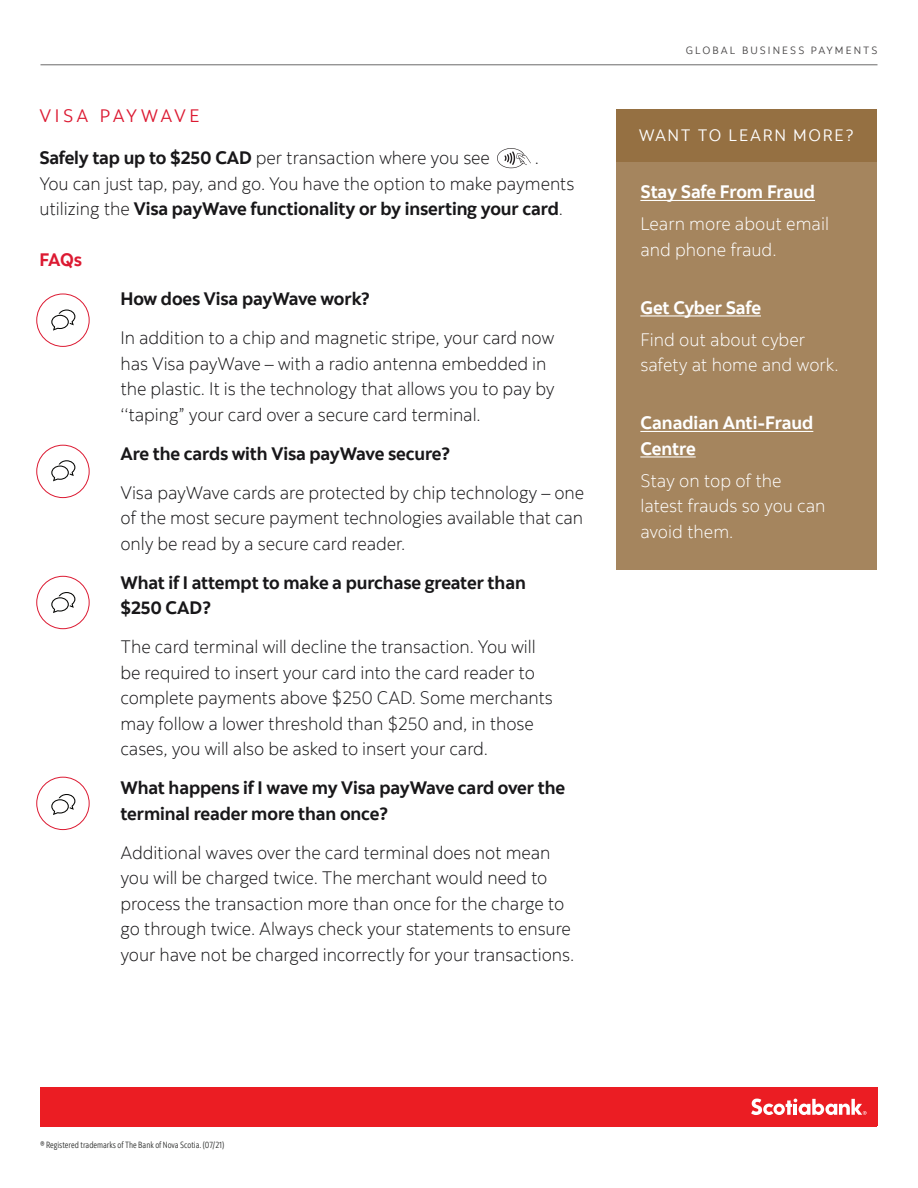
<style>
.page{position:relative;width:918px;height:1188px;background:#fff}
.page>*{position:absolute;margin:0;border:0;box-sizing:border-box;transform-origin:0 0}
.t1{font:300 18px/25.5px "Scotia";letter-spacing:-.005em;color:#181719}
.t2{font:700 18px/25.5px "Scotia";letter-spacing:-.005em;color:#181719}
.t3{font:300 18px/25.5px "Scotia";color:#fff}
.t4{font:700 18px/25.5px "Scotia";letter-spacing:-.01em;color:#fff}
.t5{font:18px "Scotia";letter-spacing:.185em;color:#dc1a32}
.t6{font:700 18px "Scotia";color:#dc1a32}
.t7{font:16.5px "Scotia";letter-spacing:.1em;color:#fff}
.t8{font:10.5px "Scotia";letter-spacing:.2em;color:#464445}
.t9{font:9px "Scotia App Legal";color:#323332}
.s1{font-weight:700}
</style>
<div class="page">
<div style="left:40px;top:1088px;width:838px;height:39px;background:#eb1d23"></div>
<svg style="left:751px;top:1099px;width:116px;height:16px"></svg>
<hr style="left:40px;top:65px;width:838px;height:1px;background:#6b696a">
<div style="left:616px;top:109px;width:262px;height:53px;background:#957042"></div>
<div style="left:616px;top:162px;width:262px;height:407px;background:#a5855e"></div>
<hr style="left:640px;top:200px;width:175px;height:1px;background:#fff">
<hr style="left:640px;top:315px;width:121px;height:1px;background:#fff">
<hr style="left:640px;top:431px;width:173px;height:1px;background:#fff">
<hr style="left:640px;top:456px;width:56px;height:1px;background:#fff">
<div style="left:36px;top:294px;width:54px;height:53px;border:1px solid #dc1a32;border-radius:50%"></div>
<div style="left:36px;top:445px;width:54px;height:53px;border:1px solid #dc1a32;border-radius:50%"></div>
<div style="left:36px;top:576px;width:54px;height:53px;border:1px solid #dc1a32;border-radius:50%"></div>
<div style="left:36px;top:777px;width:54px;height:53px;border:1px solid #dc1a32;border-radius:50%"></div>
<svg style="left:497px;top:148px;width:34px;height:20px"></svg>
<svg style="left:51px;top:310px;width:24px;height:21px"></svg>
<svg style="left:51px;top:460px;width:24px;height:21px"></svg>
<svg style="left:51px;top:592px;width:24px;height:21px"></svg>
<svg style="left:51px;top:794px;width:24px;height:21px"></svg>
<p class="t5" style="left:39px;top:104px;width:162px">VISA PAYWAVE</p>
<p class="t1" style="left:39px;top:145px;width:452px"><span class="s1">Safely tap up to $250 CAD</span> per transaction where you see</p>
<p class="t1" style="left:39px;top:145px;width:536px;text-indent:495px">.<br>You can just tap, pay, and go. You have the option to make payments utilizing the <span class="s1">Visa payWave functionality or by inserting your card</span>.</p>
<p class="t6" style="left:39px;top:248px;width:44px">FAQs</p>
<p class="t2" style="left:120px;top:286px;width:251px">How does Visa payWave work?</p>
<p class="t1" style="left:120px;top:325px;width:436px">In addition to a chip and magnetic stripe, your card now has Visa payWave – with a radio antenna embedded in the plastic. It is the technology that allows you to pay by ‘‘taping” your card over a secure card terminal.</p>
<p class="t2" style="left:120px;top:441px;width:332px">Are the cards with Visa payWave secure?</p>
<p class="t1" style="left:120px;top:479px;width:465px;text-align:justify">Visa payWave cards are protected by chip technology – one of the most secure payment technologies available that can only be read by a secure card reader.</p>
<p class="t2" style="left:120px;top:570px;width:407px">What if I attempt to make a purchase greater than $250 CAD?</p>
<p class="t1" style="left:120px;top:634px;width:434px">The card terminal will decline the transaction. You will be required to insert your card into the card reader to complete payments above $250 CAD. Some merchants may follow a lower threshold than $250 and, in those cases, you will also be asked to insert your card.</p>
<p class="t2" style="left:120px;top:775px;width:446px">What happens if I wave my Visa payWave card over the terminal reader more than once?</p>
<p class="t1" style="left:120px;top:839px;width:455px">Additional waves over the card terminal does not mean you will be charged twice. The merchant would need to process the transaction more than once for the charge to go through twice. Always check your statements to ensure your have not be charged incorrectly for your transactions.</p>
<p class="t8" style="left:686px;top:44px;width:193px">GLOBAL BUSINESS PAYMENTS</p>
<p class="t7" style="left:639px;top:125px;width:217px">WANT TO LEARN MORE?</p>
<p class="t4" style="left:640px;top:179px;width:176px">Stay Safe From Fraud</p>
<p class="t3" style="left:640px;top:211px;width:190px">Learn more about email and phone fraud.</p>
<p class="t4" style="left:640px;top:294px;width:122px">Get Cyber Safe</p>
<p class="t3" style="left:640px;top:327px;width:200px">Find out about cyber safety at home and work.</p>
<p class="t4" style="left:640px;top:410px;width:174px">Canadian Anti-Fraud<br>Centre</p>
<p class="t3" style="left:640px;top:468px;width:187px">Stay on top of the latest frauds so you can avoid them.</p>
<p class="t9" style="left:40px;top:1139px;width:185px">® Registered trademarks of The Bank of Nova Scotia. (07/21)</p>
</div>
